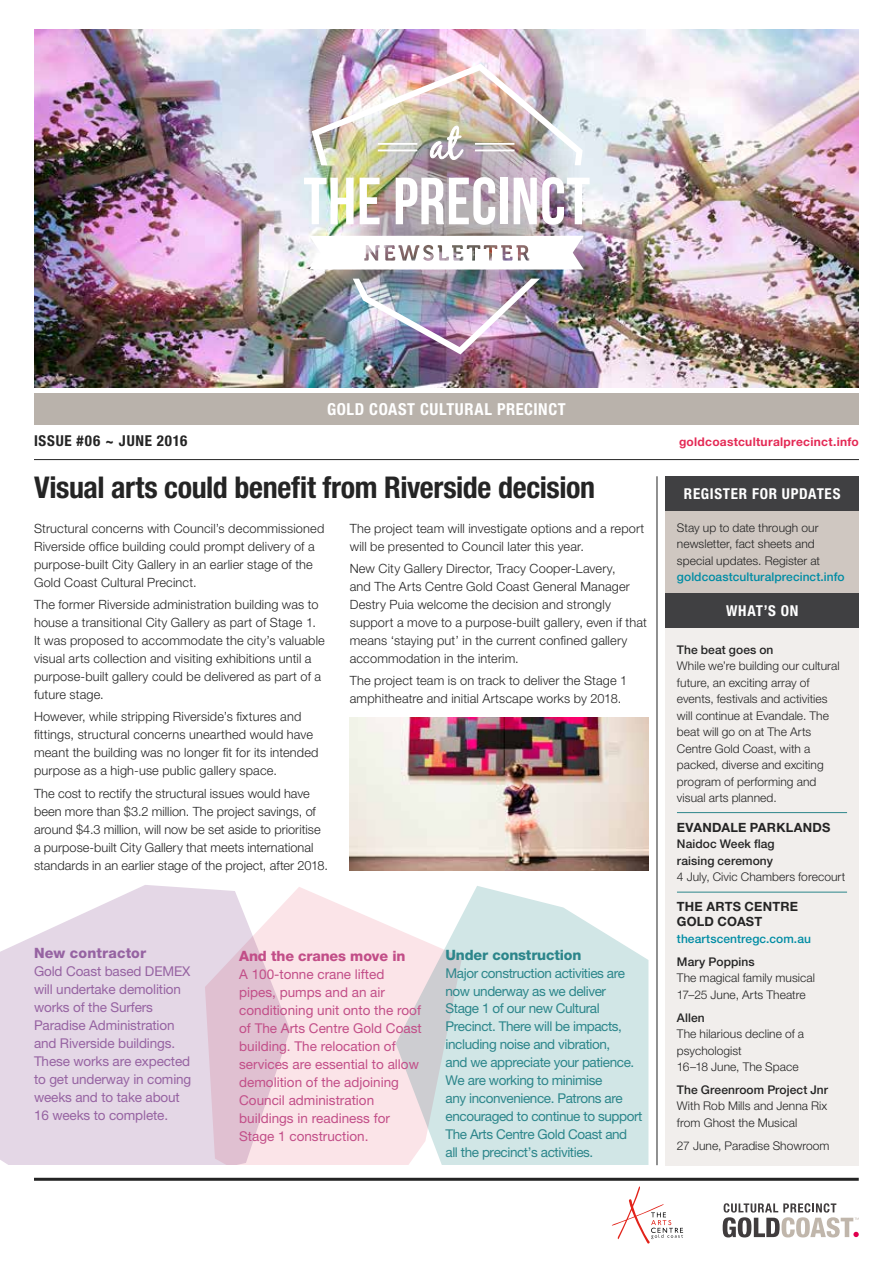
<style>
.page{position:relative;width:893px;height:1263px;background:#fff}
.page>*{position:absolute;margin:0;border:0;box-sizing:border-box;transform-origin:0 0}
.t1{font:700 condensed 30px "Helvetica Neue LT Pro";letter-spacing:-.015em;color:#242424}
.t2{font:700 condensed 16.5px "Helvetica Neue LT Pro";letter-spacing:.035em;color:#fff}
.WHITE_CAP_Headers{font:700 condensed 15px "Helvetica Neue LT Pro";letter-spacing:.05em;color:#fff}
.t3{font:700 condensed 15px "Helvetica Neue LT Pro";letter-spacing:.05em;color:#242424}
.t4{font:800 14.25px "Helvetica Neue LT Pro";letter-spacing:-.01em;color:#c24e88}
.t5{font:800 14.25px "Helvetica Neue LT Pro";letter-spacing:-.01em;color:#2c868b}
.t6{font:800 14.25px "Helvetica Neue LT Pro";letter-spacing:.01em;color:#9663a2}
.t7{font:13.5px/18px "Helvetica Neue LT Pro";letter-spacing:-.03em;color:#2c868b}
.t8{font:13.5px/18px "Helvetica Neue LT Pro";color:#c24e88}
.t9{font:13.5px/18px "Helvetica Neue LT Pro";letter-spacing:-.01em;color:#9663a2}
.body{font:300 12.75px/18px "Helvetica Neue LT Pro";letter-spacing:.01em;color:#242424}
.SideHead{font:700 12.75px/15px "Helvetica Neue LT Pro";letter-spacing:.015em;color:#242424}
.Side_body{font:300 12px/16.5px "Helvetica Neue LT Pro";letter-spacing:.005em;color:#242424}
.Side_body-2{font:500 12px/16.5px "Helvetica Neue LT Pro";letter-spacing:.005em;color:#242424}
.Side_body-3{font:500 12px "Helvetica Neue LT Pro";letter-spacing:.005em;color:#008ca4}
.body-2{font:700 12px "Helvetica Neue LT Pro";letter-spacing:.025em;color:#e42a55}
.s1{font-weight:500}
.s2{font-weight:300}
</style>
<div class="page">
<svg style="left:462px;top:886px;width:186px;height:279px;background:#d5e8e8"></svg>
<svg style="left:0;top:885px;width:205px;height:280px;background:#e6dae8"></svg>
<svg style="left:205px;top:887px;width:257px;height:278px;background:#efdee4"></svg>
<img style="left:34px;top:30px;width:825px;height:357px">
<div style="left:34px;top:393px;width:825px;height:32px;background:#b9b2ab"></div>
<hr style="left:34px;top:459px;width:825px;height:1px;background:#242424">
<hr style="left:657px;top:476px;width:1px;height:689px;background:#242424">
<div style="left:665px;top:510px;width:194px;height:84px;background:#cfc7c1"></div>
<div style="left:665px;top:621px;width:194px;height:544px;background:#f1eeec"></div>
<div style="left:665px;top:476px;width:194px;height:34px;background:#404042"></div>
<div style="left:665px;top:594px;width:194px;height:34px;background:#404042"></div>
<img style="left:350px;top:717px;width:298px;height:153px">
<hr style="left:677px;top:812px;width:170px;height:1px;background:#2c868b">
<hr style="left:677px;top:892px;width:170px;height:1px;background:#2c868b">
<img style="left:314px;top:66px;width:270px;height:299px">
<svg style="left:304px;top:178px;width:50px;height:46px"></svg>
<svg style="left:360px;top:178px;width:20px;height:46px"></svg>
<svg style="left:396px;top:177px;width:99px;height:48px"></svg>
<div style="left:500px;top:178px;width:8px;height:46px;background:#fff"></div>
<svg style="left:514px;top:177px;width:76px;height:48px"></svg>
<svg style="left:309px;top:236px;width:275px;height:33px"></svg>
<img style="left:353px;top:279px;width:187px;height:75px">
<img style="left:312px;top:64px;width:271px;height:101px">
<hr style="left:34px;top:1178px;width:825px;height:3px;background:#242424">
<svg style="left:723px;top:1203px;width:136px;height:34px"></svg>
<svg style="left:612px;top:1186px;width:71px;height:57px"></svg>
<p class="t2" style="left:327px;top:399px;width:240px">GOLD COAST CULTURAL PRECINCT</p>
<p class="t3" style="left:34px;top:432px;width:155px">ISSUE #06 ~ JUNE 2016</p>
<p class="body-2" style="left:679px;top:434px;width:181px">goldcoastculturalprecinct.info</p>
<h1 class="t1" style="left:34px;top:469px;width:563px">Visual arts could benefit from Riverside decision</h1>
<p class="body" style="left:34px;top:519px;width:292px">Structural concerns with Council’s decommissioned Riverside office building could prompt delivery of a purpose-built City Gallery in an earlier stage of the Gold Coast Cultural Precinct.</p>
<p class="body" style="left:34px;top:595px;width:292px">The former Riverside administration building was to house a transitional City Gallery as part of Stage 1.<br>It was proposed to accommodate the city’s valuable visual arts collection and visiting exhibitions until a purpose-built gallery could be delivered as part of a future stage.</p>
<p class="body" style="left:34px;top:707px;width:286px">However, while stripping Riverside’s fixtures and fittings, structural concerns unearthed would have meant the building was no longer fit for its intended purpose as a high-use public gallery space.</p>
<p class="body" style="left:34px;top:784px;width:295px">The cost to rectify the structural issues would have been more than $3.2 million. The project savings, of around $4.3 million, will now be set aside to prioritise a purpose-built City Gallery that meets international standards in an earlier stage of the project, after 2018.</p>
<p class="WHITE_CAP_Headers" style="left:684px;top:484px;width:158px">REGISTER FOR UPDATES</p>
<p class="Side_body" style="left:677px;top:519px;width:145px">Stay up to date through our newsletter, fact sheets and special updates. Register at</p>
<p class="Side_body-3" style="left:677px;top:570px;width:169px">goldcoastculturalprecinct.info</p>
<p class="WHITE_CAP_Headers" style="left:726px;top:602px;width:74px">WHAT’S ON</p>
<p class="Side_body" style="left:677px;top:641px;width:164px"><span class="s1">The beat goes on<br></span>While we’re building our cultural future, an exciting array of events, festivals and activities will continue at Evandale. The beat will go on at The Arts<br>Centre Gold Coast, with a packed, diverse and exciting program of performing and visual arts planned.</p>
<h3 class="SideHead" style="left:677px;top:819px;width:155px">EVANDALE PARKLANDS</h3>
<p class="Side_body-2" style="left:677px;top:836px;width:170px">Naidoc Week flag<br>raising ceremony<br><span class="s2">4 July, Civic Chambers forecourt</span></p>
<h3 class="SideHead" style="left:677px;top:899px;width:123px">THE ARTS CENTRE<br>GOLD COAST</h3>
<p class="Side_body-3" style="left:677px;top:931px;width:135px">theartscentregc.com.au</p>
<p class="Side_body" style="left:677px;top:953px;width:140px"><span class="s1">Mary Poppins<br></span>The magical family musical<br>17–25 June, Arts Theatre</p>
<p class="Side_body" style="left:677px;top:1009px;width:129px"><span class="s1">Allen<br></span>The hilarious decline of a psychologist<br>16–18 June, The Space</p>
<p class="Side_body" style="left:677px;top:1081px;width:153px;text-align:justify"><span class="s1">The Greenroom Project Jnr </span>With Rob Mills and Jenna Rix from Ghost the Musical</p>
<p class="Side_body" style="left:677px;top:1137px;width:154px">27 June, Paradise Showroom</p>
<p class="body" style="left:350px;top:519px;width:296px">The project team will investigate options and a report will be presented to Council later this year.</p>
<p class="body" style="left:350px;top:559px;width:299px">New City Gallery Director, Tracy Cooper-Lavery,<br>and The Arts Centre Gold Coast General Manager Destry Puia welcome the decision and strongly support a move to a purpose-built gallery, even if that means ‘staying put’ in the current confined gallery accommodation in the interim.</p>
<p class="body" style="left:350px;top:671px;width:279px">The project team is on track to deliver the Stage 1 amphitheatre and initial Artscape works by 2018.</p>
<p class="t6" style="left:34px;top:945px;width:114px">New contractor</p>
<p class="t9" style="left:34px;top:962px;width:159px">Gold Coast based DEMEX will undertake demolition works of the Surfers<br>Paradise Administration and Riverside buildings.<br>These works are expected to get underway in coming weeks and to take about<br>16 weeks to complete.</p>
<p class="t5" style="left:446px;top:946px;width:137px">Under construction</p>
<p class="t7" style="left:446px;top:963px;width:198px">Major construction activities are now underway as we deliver<br>Stage 1 of our new Cultural<br>Precinct. There will be impacts, including noise and vibration,<br>and we appreciate your patience.<br>We are working to minimise<br>any inconvenience. Patrons are encouraged to continue to support<br>The Arts Centre Gold Coast and all the precinct’s activities.</p>
<p class="t4" style="left:239px;top:948px;width:168px">And the cranes move in</p>
<p class="t8" style="left:239px;top:965px;width:184px">A 100-tonne crane lifted pipes, pumps and an air conditioning unit onto the roof of The Arts Centre Gold Coast building. The relocation of services are essential to allow demolition of the adjoining<br>Council administration buildings in readiness for<br>Stage 1 construction.</p>
</div>
